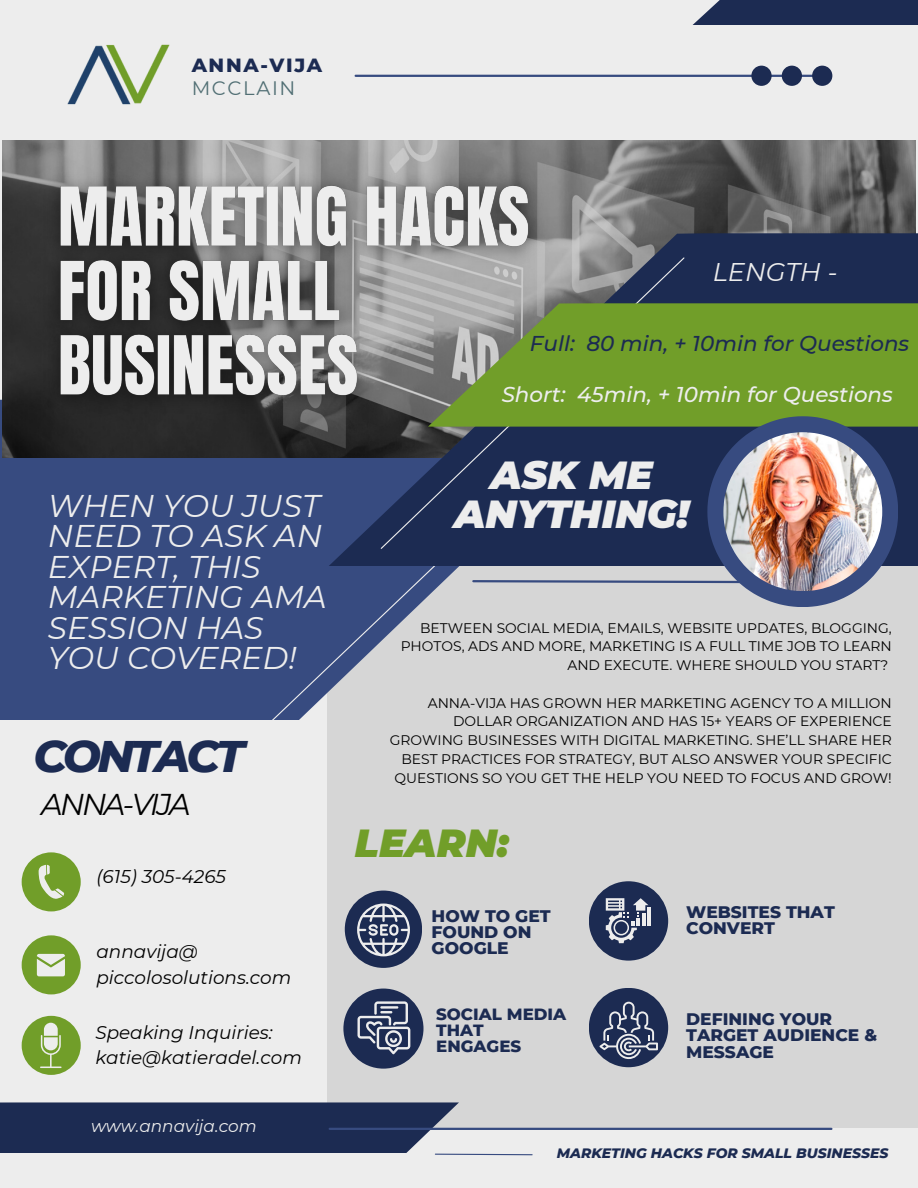
<style>
.page{position:relative;width:918px;height:1188px;background:#ededed}
.page>*{position:absolute;margin:0;border:0;box-sizing:border-box;transform-origin:0 0}
.t1{font:italic 800 45.15px "Montserrat";letter-spacing:-.085em;color:#1c2b52}
.t2{font:italic 900 39px/38.2px "Montserrat";color:#ededed;text-align:center}
.t3{font:italic 900 39px "Montserrat";color:#719e29}
.t4{font:italic 31.35px/30.3px "Montserrat";color:#ededed}
.t5{font:italic 30px "Montserrat";letter-spacing:-.085em;color:#000}
.t6{font:italic 25.5px "Montserrat";color:#ededed}
.t7{font:italic 500 21.45px "Montserrat";color:#ededed}
.t8{font:italic 500 21.45px "Montserrat";color:#1c2b52}
.t9{font:800 19.5px "Montserrat";letter-spacing:.085em;color:#1c2b52}
.t10{font:19.5px "Montserrat";letter-spacing:.085em;color:#516f74}
.t11{font:italic 18.45px/25.3px "Montserrat";color:#000}
.t12{font:800 17.1px/15.8px "Montserrat";color:#1c2b52}
.t13{font:italic 16.95px "Montserrat";color:#ededed}
.t14{font:800 16.65px/16px "Montserrat";color:#1c2b52}
.t15{font:13.95px/18.8px "Montserrat";color:#000;text-align:right}
.t16{font:italic 800 13.95px "Montserrat";color:#1c2b52}
</style>
<div class="page">
<div style="left:327px;top:546px;width:591px;height:582px;background:#d6d6d6"></div>
<div style="left:0;top:400px;width:329px;height:320px;background:#374b80"></div>
<div style="left:345px;top:891px;width:77px;height:77px;background:#1c2b52;border-radius:50%"></div>
<div style="left:589px;top:988px;width:79px;height:79px;background:#1c2b52;border-radius:50%"></div>
<div style="left:22px;top:852px;width:59px;height:59px;background:#719e29;border-radius:50%"></div>
<div style="left:22px;top:935px;width:59px;height:59px;background:#719e29;border-radius:50%"></div>
<div style="left:22px;top:1016px;width:59px;height:59px;background:#719e29;border-radius:50%"></div>
<div style="left:343px;top:989px;width:81px;height:80px;background:#1c2b52;border-radius:50%"></div>
<img style="left:3px;top:141px;width:912px;height:317px">
<svg style="left:250px;top:542px;width:210px;height:178px"></svg>
<svg style="left:329px;top:233px;width:589px;height:333px;background:#2a385d"></svg>
<div style="left:692px;top:0;width:226px;height:25px;background:#1c2b52"></div>
<svg style="left:380px;top:256px;width:306px;height:294px;background:#3d4865"></svg>
<div style="left:428px;top:303px;width:490px;height:124px;background:#719e29"></div>
<hr style="left:356px;top:75px;width:464px;height:2px;background:#374b80">
<svg style="left:39px;top:865px;width:25px;height:34px"></svg>
<svg style="left:37px;top:954px;width:28px;height:22px"></svg>
<hr style="left:330px;top:1128px;width:501px;height:2px;background:#374b80">
<svg style="left:0;top:1102px;width:533px;height:54px"></svg>
<svg style="left:751px;top:66px;width:81px;height:20px"></svg>
<img style="left:67px;top:44px;width:103px;height:61px">
<div style="left:589px;top:881px;width:79px;height:80px;background:#1c2b52;border-radius:50%"></div>
<hr style="left:648px;top:908px;width:3px;height:18px;background:#ededed">
<svg style="left:606px;top:898px;width:42px;height:45px"></svg>
<svg style="left:40px;top:1023px;width:22px;height:45px"></svg>
<svg style="left:357px;top:904px;width:53px;height:52px"></svg>
<svg style="left:600px;top:1002px;width:58px;height:57px"></svg>
<svg style="left:358px;top:1001px;width:52px;height:53px"></svg>
<svg style="left:471px;top:416px;width:427px;height:191px"></svg>
<img style="left:723px;top:432px;width:159px;height:159px">
<img style="left:33px;top:145px;width:521px;height:301px">
<h3 class="t9" style="left:192px;top:53px;width:132px">ANNA-VIJA</h3>
<h3 class="t10" style="left:192px;top:76px;width:105px">MCCLAIN</h3>
<h3 class="t4" style="left:48px;top:491px;width:280px">WHEN YOU JUST<br>NEED TO ASK AN<br>EXPERT, THIS<br>MARKETING AMA<br>SESSION HAS<br>YOU COVERED!</h3>
<h1 class="t1" style="left:33px;top:728px;width:213px">CONTACT</h1>
<h3 class="t5" style="left:41px;top:786px;width:151px">ANNA-VIJA</h3>
<h3 class="t11" style="left:96px;top:864px;width:131px">(615) 305-4265</h3>
<h3 class="t11" style="left:96px;top:939px;width:196px">annavija@ piccolosolutions.com</h3>
<h3 class="t11" style="left:95px;top:1019px;width:208px">Speaking Inquiries: katie@katieradel.com</h3>
<p class="t13" style="left:91px;top:1116px;width:167px">www.annavija.com</p>
<h3 class="t6" style="left:713px;top:257px;width:126px">LENGTH -</h3>
<h3 class="t8" style="left:530px;top:331px;width:381px">Full: 80 min, + 10min for Questions</h3>
<h3 class="t7" style="left:502px;top:381px;width:393px">Short: 45min, + 10min for Questions</h3>
<h2 class="t2" style="left:454px;top:456px;width:236px">ASK ME<br>ANYTHING!</h2>
<p class="t15" style="left:401px;top:618px;width:493px">BETWEEN SOCIAL MEDIA, EMAILS, WEBSITE UPDATES, BLOGGING,<br>PHOTOS, ADS AND MORE, MARKETING IS A FULL TIME JOB TO LEARN<br>AND EXECUTE. WHERE SHOULD YOU START?</p>
<p class="t15" style="left:390px;top:693px;width:504px">ANNA-VIJA HAS GROWN HER MARKETING AGENCY TO A MILLION DOLLAR ORGANIZATION AND HAS 15+ YEARS OF EXPERIENCE GROWING BUSINESSES WITH DIGITAL MARKETING. SHE’LL SHARE HER BEST PRACTICES FOR STRATEGY, BUT ALSO ANSWER YOUR SPECIFIC QUESTIONS SO YOU GET THE HELP YOU NEED TO FOCUS AND GROW!</p>
<h2 class="t3" style="left:355px;top:819px;width:156px">LEARN:</h2>
<p class="t12" style="left:432px;top:908px;width:121px">HOW TO GET<br>FOUND ON<br>GOOGLE</p>
<p class="t14" style="left:436px;top:1006px;width:132px">SOCIAL MEDIA<br>THAT<br>ENGAGES</p>
<p class="t12" style="left:686px;top:904px;width:150px">WEBSITES THAT<br>CONVERT</p>
<p class="t12" style="left:686px;top:1010px;width:193px;line-height:16.5px">DEFINING YOUR<br>TARGET AUDIENCE &amp;<br>MESSAGE</p>
<p class="t16" style="left:557px;top:1144px;width:333px">MARKETING HACKS FOR SMALL BUSINESSES</p>
</div>
